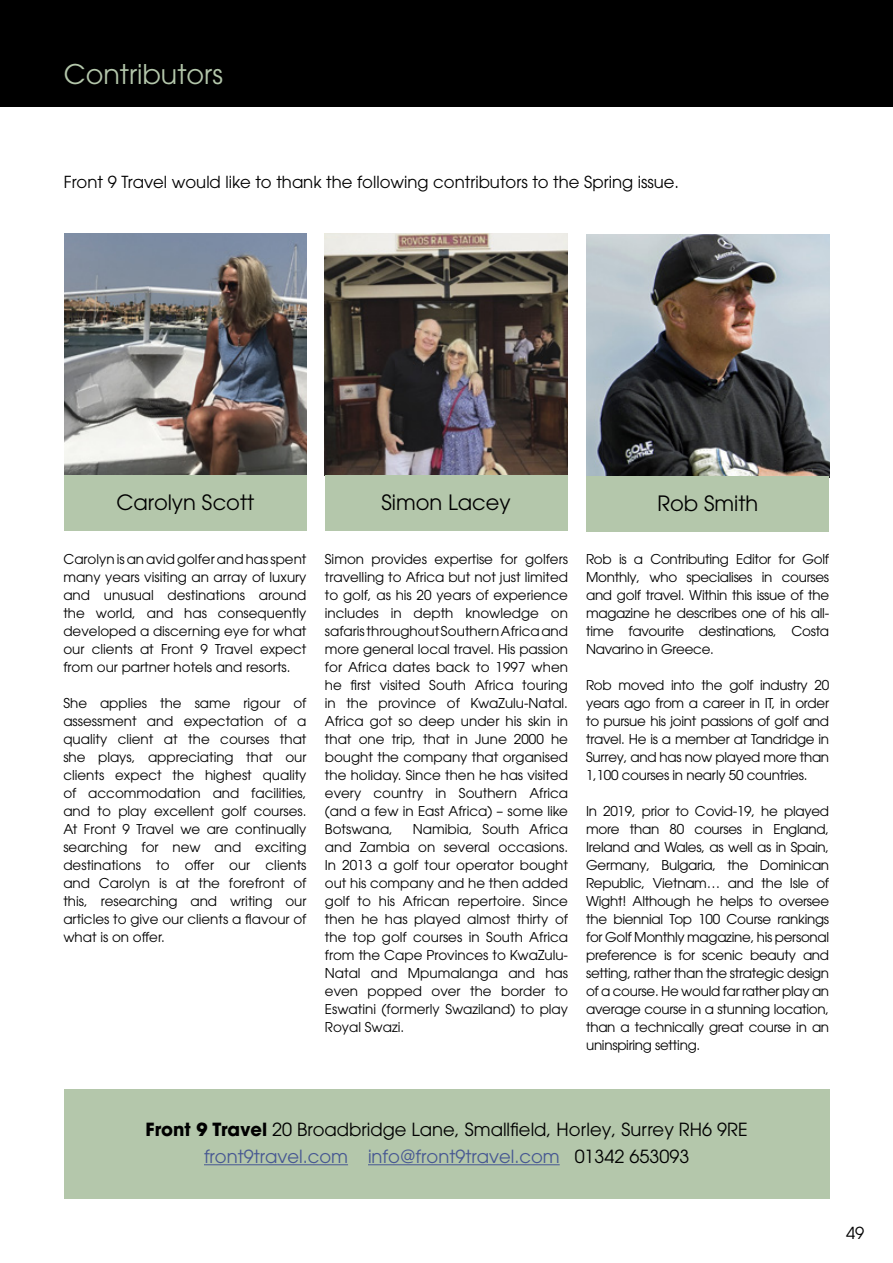
<style>
.page{position:relative;width:893px;height:1263px;background:#fff}
.page>*{position:absolute;margin:0;border:0;box-sizing:border-box;transform-origin:0 0}
.t1{font:27px "ITC Avant Garde Pro";color:#b4c7ab}
.t2{font:21px "ITC Avant Garde Pro";color:#000}
.t3{font:18px/27px "ITC Avant Garde Pro";color:#000;text-align:center}
.t4{font:16.5px "ITC Avant Garde Pro";color:#000}
.t5{font:13.5px/18px "ITC Avant Garde Pro";color:#000;text-align:justify}
.s1{font-weight:700}
.s2{color:#465792}
</style>
<div class="page">
<div style="left:0;top:0;width:893px;height:106px;background:#000"></div>
<img style="left:325px;top:233px;width:242px;height:242px">
<img style="left:587px;top:235px;width:242px;height:241px">
<div style="left:587px;top:476px;width:242px;height:55px;background:#b4c7ab"></div>
<div style="left:325px;top:475px;width:242px;height:55px;background:#b4c7ab"></div>
<img style="left:64px;top:233px;width:243px;height:242px">
<div style="left:64px;top:475px;width:243px;height:55px;background:#b4c7ab"></div>
<div style="left:64px;top:1090px;width:765px;height:109px;background:#b4c7ab"></div>
<hr style="left:204px;top:1164px;width:144px;height:1px;background:#465792">
<hr style="left:368px;top:1164px;width:192px;height:1px;background:#465792">
<h1 class="t1" style="left:64px;top:57px;width:161px">Contributors</h1>
<p class="t4" style="left:64px;top:172px;width:617px">Front 9 Travel would like to thank the following contributors to the Spring issue.</p>
<h2 class="t2" style="left:116px;top:489px;width:139px">Carolyn Scott</h2>
<h2 class="t2" style="left:381px;top:489px;width:131px">Simon Lacey</h2>
<p class="t5" style="left:63px;top:550px;width:245px">Carolyn is an avid golfer and has spent many years visiting an array of luxury and unusual destinations around the world, and has consequently developed a discerning eye for what our clients at Front 9 Travel expect from our partner hotels and resorts.</p>
<p class="t5" style="left:63px;top:694px;width:245px">She applies the same rigour of assessment and expectation of a quality client at the courses that she plays, appreciating that our clients expect the highest quality of accommodation and facilities, and to play excellent golf courses.<br>At Front 9 Travel we are continually searching for new and exciting destinations to offer our clients and Carolyn is at the forefront of this, researching and writing our articles to give our clients a flavour of what is on offer.</p>
<p class="t5" style="left:325px;top:550px;width:245px">Simon provides expertise for golfers travelling to Africa but not just limited to golf, as his 20 years of experience includes in depth knowledge on safaris throughout Southern Africa and more general local travel. His passion for Africa dates back to 1997 when he first visited South Africa touring in the province of KwaZulu-Natal.<br>Africa got so deep under his skin in that one trip, that in June 2000 he bought the company that organised the holiday. Since then he has visited every country in Southern Africa (and a few in East Africa) – some like Botswana,</p>
<p class="t5" style="left:325px;top:820px;width:245px;text-indent:88px">Namibia, South Africa and Zambia on several occasions.<br>In 2013 a golf tour operator bought out his company and he then added golf to his African repertoire. Since then he has played almost thirty of the top golf courses in South Africa from the Cape Provinces to KwaZulu-Natal and Mpumalanga and has even popped over the border to Eswatini (formerly Swaziland) to play Royal Swazi.</p>
<h2 class="t2" style="left:657px;top:490px;width:102px">Rob Smith</h2>
<p class="t5" style="left:586px;top:550px;width:245px">Rob is a Contributing Editor for Golf Monthly, who specialises in courses and golf travel. Within this issue of the magazine he describes one of his all&shy;time favourite destinations, Costa Navarino in Greece.</p>
<p class="t5" style="left:586px;top:676px;width:245px">Rob moved into the golf industry 20 years ago from a career in IT, in order to pursue his joint passions of golf and travel. He is a member at Tandridge in Surrey, and has now played more than 1,100 courses in nearly 50 countries.</p>
<p class="t5" style="left:586px;top:802px;width:245px">In 2019, prior to Covid-19, he played more than 80 courses in England, Ireland and Wales, as well as in Spain, Germany, Bulgaria, the Dominican Republic, Vietnam… and the Isle of Wight! Although he helps to oversee the biennial Top 100 Course rankings for Golf Monthly magazine, his personal preference is for scenic beauty and setting, rather than the strategic design of a course. He would far rather play an average course in a stunning location, than a technically great course in an uninspiring setting.</p>
<h3 class="t3" style="left:146px;top:1116px;width:604px"><span class="s1">Front 9 Travel</span> 20 Broadbridge Lane, Smallfield, Horley, Surrey RH6 9RE <span class="s2">front9travel.com info@front9travel.com</span> 01342 653093</h3>
<p class="t4" style="left:846px;top:1222px;width:20px">49</p>
</div>
